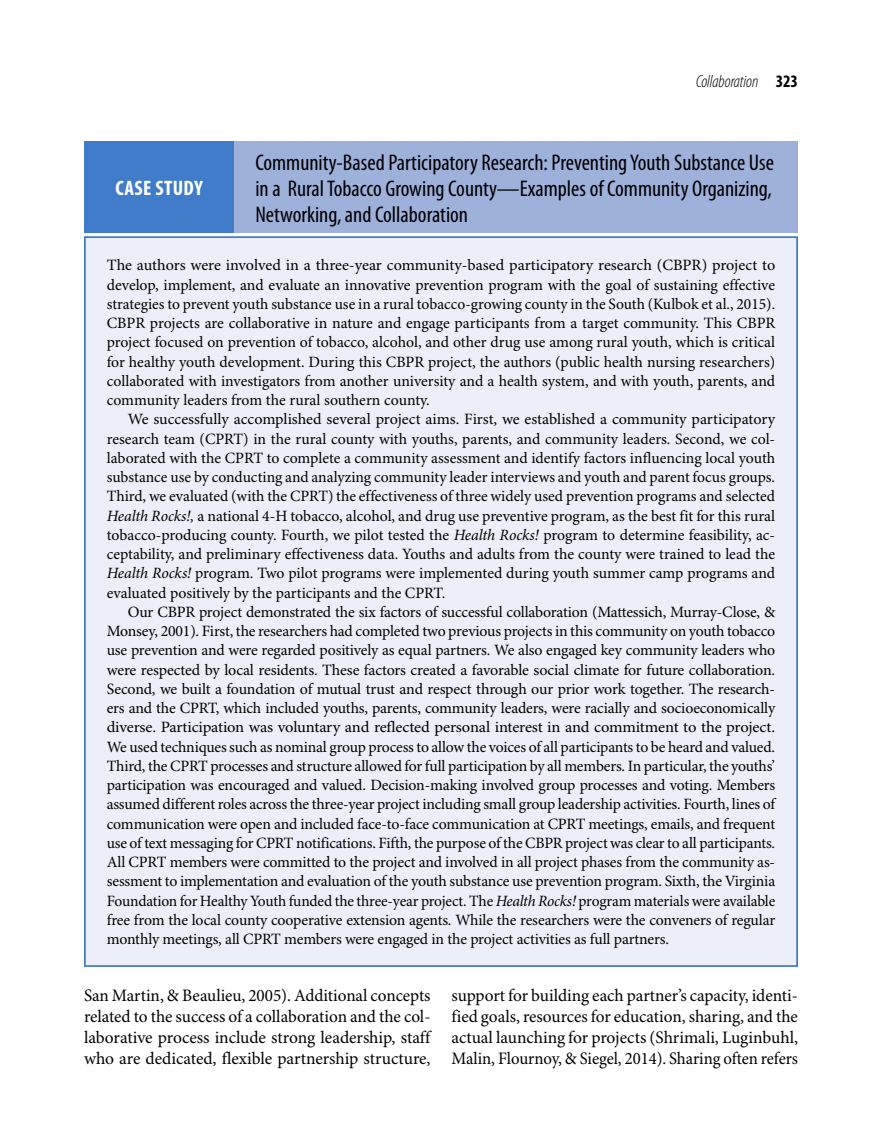
<style>
.page{position:relative;width:882px;height:1134px;background:#fff}
.page>*{position:absolute;margin:0;border:0;box-sizing:border-box;transform-origin:0 0}
.CS_T{font:condensed 22.75px/26.2px "Myriad Pro";color:#000;text-align:justify}
.CS_N{font:700 condensed 21px "Myriad Pro";letter-spacing:.02em;color:#fff}
.TXL{font:17.5px/21px "Minion Pro";letter-spacing:-.005em;color:#000;text-align:justify}
.t1{font:italic 300 condensed 17.5px "Myriad Pro";letter-spacing:-.005em;color:#000}
.CS_TX{font:15.75px/19.2px "Minion Pro";letter-spacing:-.005em;color:#000;text-align:justify}
.CS_TXL{font:15.75px/19.2px "Minion Pro";color:#000;text-align:justify}
.s1{font-weight:700;font-style:normal}
.s2{font-style:italic}
</style>
<div class="page">
<div style="left:85px;top:237px;width:712px;height:729px;background:#eceff7"></div>
<div style="left:84px;top:142px;width:150px;height:91px;background:#407cc9"></div>
<div style="left:234px;top:142px;width:564px;height:91px;background:#9db1db"></div>
<p class="CS_N" style="left:116px;top:177px;width:89px">CASE STUDY</p>
<p class="t1" style="left:696px;top:72px;width:103px">Collaboration <span class="s1">323</span></p>
<p class="CS_T" style="left:255px;top:149px;width:520px">Community-Based Participatory Research: Preventing Youth Substance Use in a Rural Tobacco Growing County—Examples of Community Organizing, Networking, and Collaboration</p>
<p class="CS_TXL" style="left:107px;top:256px;width:670px">The authors were involved in a three-year community-based participatory research (CBPR) project to develop, implement, and evaluate an innovative prevention program with the goal of sustaining effective strategies to prevent youth substance use in a rural tobacco-growing county in the South (Kulbok et al., 2015).<br>CBPR projects are collaborative in nature and engage participants from a target community. This CBPR project focused on prevention of tobacco, alcohol, and other drug use among rural youth, which is critical for healthy youth development. During this CBPR project, the authors (public health nursing researchers) collaborated with investigators from another university and a health system, and with youth, parents, and community leaders from the rural southern county.</p>
<p class="CS_TX" style="left:107px;top:410px;width:670px;text-indent:21px">We successfully accomplished several project aims. First, we established a community participatory research team (CPRT) in the rural county with youths, parents, and community leaders. Second, we col&shy;laborated with the CPRT to complete a community assessment and identify factors influencing local youth substance use by conducting and analyzing community leader interviews and youth and parent focus groups.<br>Third, we evaluated (with the CPRT) the effectiveness of three widely used prevention programs and selected <span class="s2">Health Rocks!,</span> a national 4-H tobacco, alcohol, and drug use preventive program, as the best fit for this rural tobacco-producing county. Fourth, we pilot tested the <span class="s2">Health Rocks!</span> program to determine feasibility, ac&shy;ceptability, and preliminary effectiveness data. Youths and adults from the county were trained to lead the <span class="s2">Health Rocks!</span> program. Two pilot programs were implemented during youth summer camp programs and evaluated positively by the participants and the CPRT.</p>
<p class="CS_TX" style="left:107px;top:603px;width:670px;text-indent:21px">Our CBPR project demonstrated the six factors of successful collaboration (Mattessich, Murray-Close, &amp; Monsey, 2001). First, the researchers had completed two previous projects in this community on youth tobacco use prevention and were regarded positively as equal partners. We also engaged key community leaders who were respected by local residents. These factors created a favorable social climate for future collaboration.<br>Second, we built a foundation of mutual trust and respect through our prior work together. The research&shy;ers and the CPRT, which included youths, parents, community leaders, were racially and socioeconomically diverse. Participation was voluntary and reflected personal interest in and commitment to the project.<br>We used techniques such as nominal group process to allow the voices of all participants to be heard and valued.<br>Third, the CPRT processes and structure allowed for full participation by all members. In particular, the youths’ participation was encouraged and valued. Decision-making involved group processes and voting. Members assumed different roles across the three-year project including small group leadership activities. Fourth, lines of communication were open and included face-to-face communication at CPRT meetings, emails, and frequent use of text messaging for CPRT notifications. Fifth, the purpose of the CBPR project was clear to all participants.<br>All CPRT members were committed to the project and involved in all project phases from the community as&shy;sessment to implementation and evaluation of the youth substance use prevention program. Sixth, the Virginia Foundation for Healthy Youth funded the three-year project. The <span class="s2">Health Rocks!</span> program materials were available free from the local county cooperative extension agents. While the researchers were the conveners of regular monthly meetings, all CPRT members were engaged in the project activities as full partners.</p>
<p class="TXL" style="left:84px;top:985px;width:348px">San Martin, &amp; Beaulieu, 2005). Additional concepts related to the success of a collaboration and the col&shy;laborative process include strong leadership, staff who are dedicated, flexible partnership structure,</p>
<p class="TXL" style="left:452px;top:985px;width:348px">support for building each partner’s capacity, identi&shy;fied goals, resources for education, sharing, and the actual launching for projects (Shrimali, Luginbuhl, Malin, Flournoy, &amp; Siegel, 2014). Sharing often refers</p>
</div>
